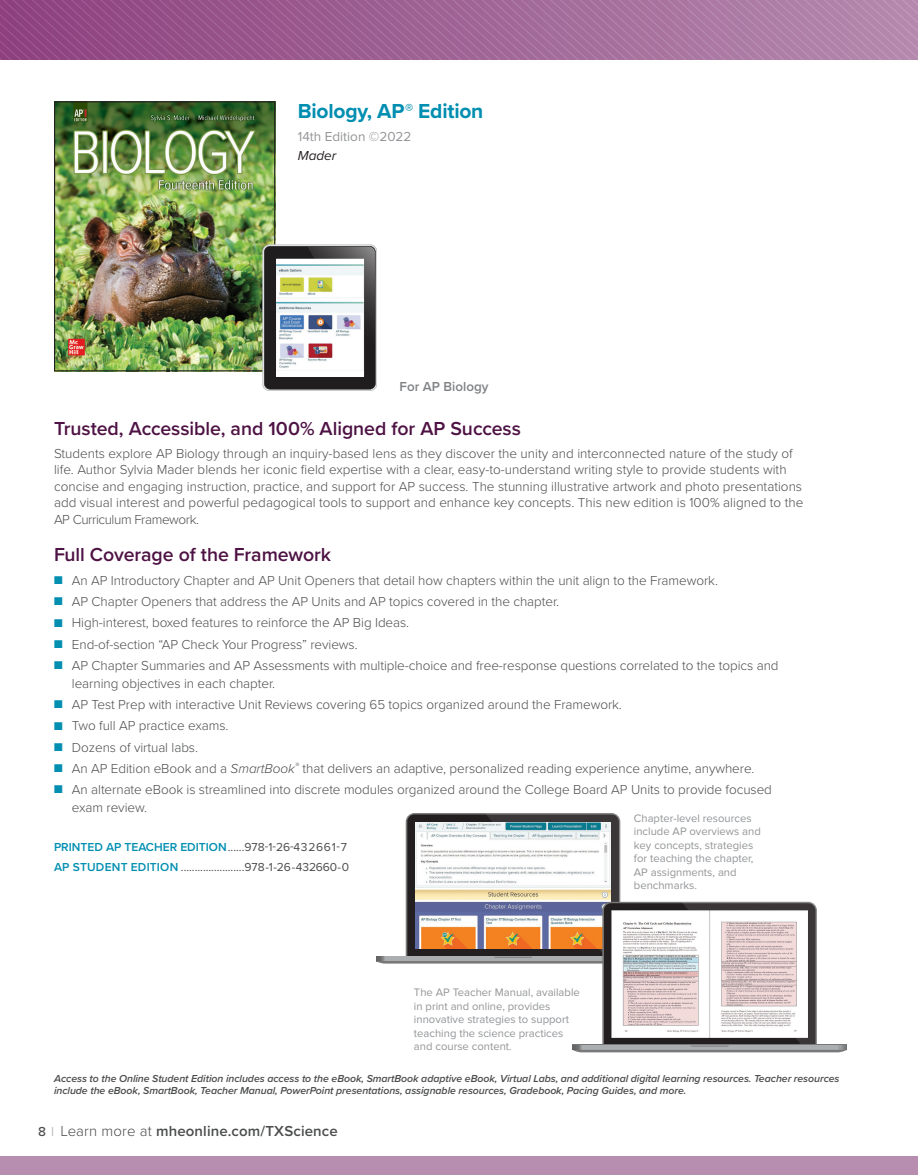
<style>
.page{position:relative;width:918px;height:1175px;background:#fff}
.page>*{position:absolute;margin:0;border:0;box-sizing:border-box;transform-origin:0 0}
.t1{font:700 21px "Proxima Nova";letter-spacing:-.01em;color:#008eb1}
.t2{font:600 19.5px "Proxima Nova";letter-spacing:-.005em;color:#4e1344}
.t3{font:600 15px "Proxima Nova";letter-spacing:.01em;color:#4b4c4d}
.t4{font:300 13.5px/16.5px "Proxima Nova";letter-spacing:-.005em;color:#4b4c4d}
.t5{font:13.5px "Proxima Nova";color:#939598}
.t6{font:600 13.5px "Proxima Nova";color:#808285}
.t7{font:italic 13.5px "Proxima Nova";color:#231f20}
.t8{font:12px/19.5px "Proxima Nova";letter-spacing:-.005em;color:#4b4c4d}
.t9{font:11.25px/13.5px "Proxima Nova";color:#939598}
.t10{font:italic 600 10.5px/12px "Proxima Nova";letter-spacing:-.005em;color:#4b4c4d}
.s1{font-size:16.5px}
.s2{color:#008eb1}
.s3{font-style:italic}
.s4{font-weight:600;color:#008eb1}
.s5{font-weight:500;font-size:13.5px}
.s6{font-weight:300;font-size:13.5px;color:#a8a9ad}
.s7{font-weight:300}
</style>
<div class="page">
<div style="left:0;top:1156px;width:918px;height:18px;background:#b78db0"></div>
<svg style="left:0;top:0;width:918px;height:60px;background:#a26797"></svg>
<img style="left:56px;top:103px;width:217px;height:266px">
<div style="left:54px;top:101px;width:221px;height:270px;border:1px solid #231f20"></div>
<div style="left:263px;top:245px;width:114px;height:146px;border:1px solid #c4c5c7;border-radius:6px"></div>
<svg style="left:264px;top:246px;width:112px;height:143px;background:#353233"></svg>
<div style="left:276px;top:259px;width:88px;height:117px;background:#fff"></div>
<img style="left:276px;top:265px;width:88px;height:105px">
<svg style="left:376px;top:813px;width:471px;height:239px"></svg>
<img style="left:611px;top:910px;width:197px;height:127px">
<h1 class="t1" style="left:298px;top:95px;width:187px">Biology, AP<span class="s1">®</span> Edition</h1>
<p class="t5" style="left:298px;top:129px;width:115px">14th Edition ©2022</p>
<p class="t7" style="left:298px;top:146px;width:40px">Mader</p>
<p class="t6" style="left:399px;top:376px;width:91px">For AP Biology</p>
<h2 class="t2" style="left:54px;top:414px;width:468px">Trusted, Accessible, and 100% Aligned for AP Success</h2>
<p class="t4" style="left:54px;top:444px;width:751px">Students explore AP Biology through an inquiry-based lens as they discover the unity and interconnected nature of the study of life. Author Sylvia Mader blends her iconic field expertise with a clear, easy-to-understand writing style to provide students with concise and engaging instruction, practice, and support for AP success. The stunning illustrative artwork and photo presentations add visual interest and powerful pedagogical tools to support and enhance key concepts. This new edition is 100% aligned to the AP Curriculum Framework.</p>
<h2 class="t2" style="left:54px;top:540px;width:279px">Full Coverage of the Framework</h2>
<p class="t4" style="left:54px;top:571px;width:665px"><span class="s2">■</span> An AP Introductory Chapter and AP Unit Openers that detail how chapters within the unit align to the Framework.</p>
<p class="t4" style="left:54px;top:592px;width:507px"><span class="s2">■</span> AP Chapter Openers that address the AP Units and AP topics covered in the chapter.</p>
<p class="t4" style="left:54px;top:614px;width:357px"><span class="s2">■</span> High-interest, boxed features to reinforce the AP Big Ideas.</p>
<p class="t4" style="left:54px;top:635px;width:305px"><span class="s2">■</span> End-of-section “AP Check Your Progress” reviews.</p>
<p class="t4" style="left:72px;top:655px;width:708px;line-height:18px;text-indent:-18px"><span class="s2">■</span> AP Chapter Summaries and AP Assessments with multiple-choice and free-response questions correlated to the topics and learning objectives in each chapter.</p>
<p class="t4" style="left:54px;top:695px;width:569px"><span class="s2">■</span> AP Test Prep with interactive Unit Reviews covering 65 topics organized around the Framework.</p>
<p class="t4" style="left:54px;top:716px;width:176px"><span class="s2">■</span> Two full AP practice exams.</p>
<p class="t4" style="left:54px;top:738px;width:146px"><span class="s2">■</span> Dozens of virtual labs.</p>
<p class="t4" style="left:54px;top:759px;width:702px"><span class="s2">■</span> An AP Edition eBook and a <span class="s3">SmartBook</span><sup>®</sup> that delivers an adaptive, personalized reading experience anytime, anywhere.</p>
<p class="t4" style="left:72px;top:779px;width:702px;line-height:18px;text-indent:-18px"><span class="s2">■</span> An alternate eBook is streamlined into discrete modules organized around the College Board AP Units to provide focused exam review.</p>
<p class="t8" style="left:54px;top:837px;width:297px"><span class="s4">PRINTED AP TEACHER EDITION</span>......978-1-26-432661-7<br><span class="s4">AP STUDENT EDITION</span> .......................978-1-26-432660-0</p>
<p class="t9" style="left:634px;top:811px;width:129px">Chapter-level resources include AP overviews and key concepts, strategies for teaching the chapter,<br>AP assignments, and benchmarks.</p>
<p class="t9" style="left:414px;top:985px;width:167px">The AP Teacher Manual, available in print and online, provides innovative strategies to support teaching the science practices and course content.</p>
<p class="t10" style="left:54px;top:1072px;width:787px">Access to the Online Student Edition includes access to the eBook, SmartBook adaptive eBook, Virtual Labs, and additional digital learning resources. Teacher resources include the eBook, SmartBook, Teacher Manual, PowerPoint presentations, assignable resources, Gradebook, Pacing Guides, and more.</p>
<p class="t3" style="left:38px;top:1119px;width:301px"><span class="s5">8</span> <span class="s6">I</span> <span class="s7">Learn more at</span> mheonline.com/TXScience</p>
</div>
